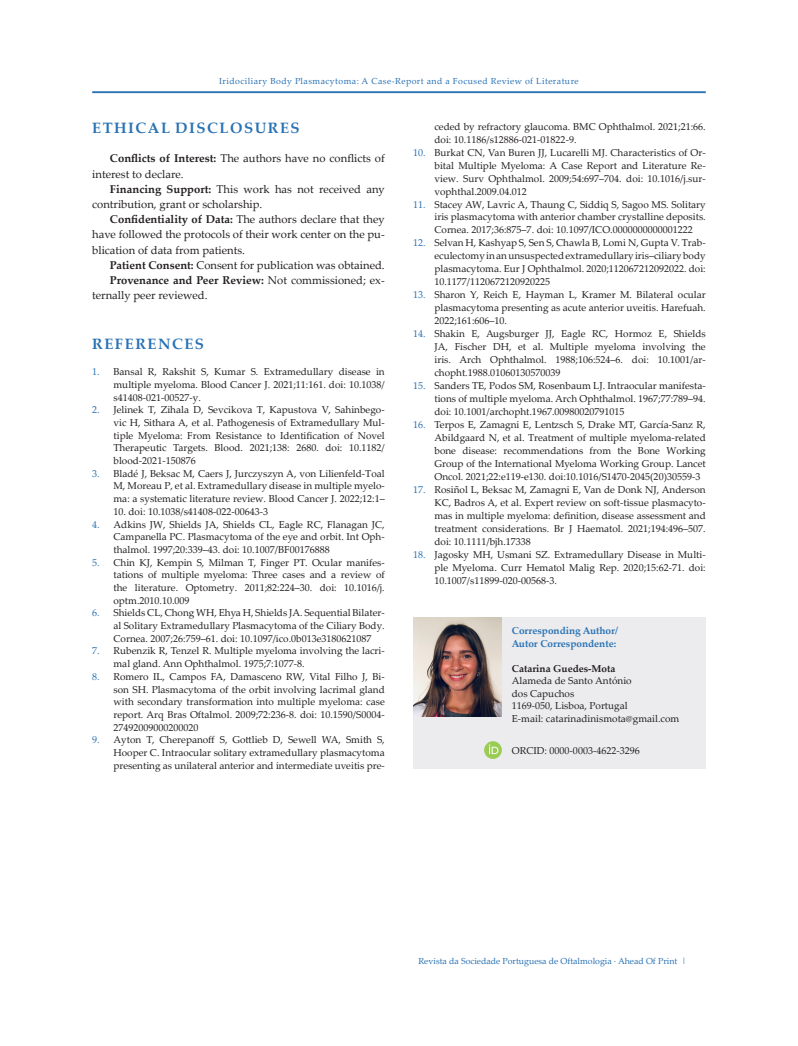
<style>
.page{position:relative;width:798px;height:1046px;background:#fff}
.page>*{position:absolute;margin:0;border:0;box-sizing:border-box;transform-origin:0 0}
.Artigos_-_Titulo_1{font:700 15px "Palatino Linotype";letter-spacing:.1em;color:#2972b4}
.Resumo_-_texto{font:11.25px/15.1px "Palatino Linotype";color:#231f20}
.Referências{font:10px/13px "Palatino Linotype";color:#231f20;text-align:justify}
.t1{font:700 10px/12.5px "Palatino Linotype";color:#2972b4}
.t2{font:700 10px "Palatino Linotype";color:#231f20}
.t3{font:8.75px "Palatino Linotype";letter-spacing:.05em;color:#2972b4}
.t4{font:8.75px "Palatino Linotype";color:#2972b4}
.s1{font-weight:700}
.s2{color:#2972b4}
</style>
<div class="page">
<hr style="left:92px;top:91px;width:613px;height:2px;background:#2972b4">
<div style="left:413px;top:617px;width:292px;height:151px;background:#ececee"></div>
<div style="left:484px;top:741px;width:17px;height:17px;background:#99cc54;border-radius:50%"></div>
<svg style="left:489px;top:744px;width:9px;height:10px"></svg>
<img style="left:413px;top:617px;width:88px;height:99px">
<p class="t3" style="left:219px;top:75px;width:361px">Iridociliary Body Plasmacytoma: A Case-Report and a Focused Review of Literature</p>
<p class="Artigos_-_Titulo_1" style="left:92px;top:117px;width:209px">ETHICAL DISCLOSURES</p>
<p class="Resumo_-_texto" style="left:92px;top:151px;width:294px;text-indent:18px"><span class="s1">Conflicts of Interest:</span> The authors have no conflicts of interest to declare.</p>
<p class="Resumo_-_texto" style="left:92px;top:181px;width:294px;text-indent:18px"><span class="s1">Financing Support:</span> This work has not received any contribution, grant or scholarship.</p>
<p class="Resumo_-_texto" style="left:92px;top:211px;width:294px;text-align:justify;text-indent:18px"><span class="s1">Confidentiality of Data:</span> The authors declare that they have followed the protocols of their work center on the pu&shy;blication of data from patients.</p>
<p class="Resumo_-_texto" style="left:110px;top:257px;width:276px"><span class="s1">Patient Consent:</span> Consent for publication was obtained.</p>
<p class="Resumo_-_texto" style="left:92px;top:272px;width:294px;text-indent:18px"><span class="s1">Provenance and Peer Review:</span> Not commissioned; ex&shy;ternally peer reviewed.</p>
<p class="Artigos_-_Titulo_1" style="left:92px;top:333px;width:113px">REFERENCES</p>
<p class="Referências" style="left:113px;top:365px;width:273px;line-height:12.6px;text-indent:-21px"><span class="s2">1.</span> Bansal R, Rakshit S, Kumar S. Extramedullary disease in multiple myeloma. Blood Cancer J. 2021;11:161. doi: 10.1038/ s41408-021-00527-y.</p>
<p class="Referências" style="left:113px;top:403px;width:273px;line-height:12.6px;text-indent:-21px"><span class="s2">2.</span> Jelinek T, Zihala D, Sevcikova T, Kapustova V, Sahinbego&shy;vic H, Sithara A, et al. Pathogenesis of Extramedullary Mul&shy;tiple Myeloma: From Resistance to Identification of Novel Therapeutic Targets. Blood. 2021;138: 2680. doi: 10.1182/ blood-2021-150876</p>
<p class="Referências" style="left:113px;top:466px;width:273px;line-height:12.6px;text-indent:-21px"><span class="s2">3.</span> Bladé J, Beksac M, Caers J, Jurczyszyn A, von Lilienfeld-Toal M, Moreau P, et al. Extramedullary disease in multiple myelo&shy;ma: a systematic literature review. Blood Cancer J. 2022;12:1–</p>
<p class="Referências" style="left:113px;top:504px;width:156px">10. doi: 10.1038/s41408-022-00643-3</p>
<p class="Referências" style="left:113px;top:517px;width:273px;line-height:12.6px;text-indent:-21px"><span class="s2">4.</span> Adkins JW, Shields JA, Shields CL, Eagle RC, Flanagan JC, Campanella PC. Plasmacytoma of the eye and orbit. Int Oph&shy;thalmol. 1997;20:339–43. doi: 10.1007/BF00176888</p>
<p class="Referências" style="left:113px;top:555px;width:273px;line-height:12.6px;text-indent:-21px"><span class="s2">5.</span> Chin KJ, Kempin S, Milman T, Finger PT. Ocular manifes&shy;tations of multiple myeloma: Three cases and a review of the literature. Optometry. 2011;82:224–30. doi: 10.1016/j. optm.2010.10.009</p>
<p class="Referências" style="left:113px;top:606px;width:273px;line-height:12.6px;text-indent:-21px"><span class="s2">6.</span> Shields CL, Chong WH, Ehya H, Shields JA. Sequential Bilater&shy;al Solitary Extramedullary Plasmacytoma of the Ciliary Body.<br>Cornea. 2007;26:759–61. doi: 10.1097/ico.0b013e3180621087</p>
<p class="Referências" style="left:113px;top:644px;width:273px;line-height:12.6px;text-indent:-21px"><span class="s2">7.</span> Rubenzik R, Tenzel R. Multiple myeloma involving the lacri&shy;mal gland. Ann Ophthalmol. 1975;7:1077-8.</p>
<p class="Referências" style="left:113px;top:669px;width:273px;line-height:12.6px;text-indent:-21px"><span class="s2">8.</span> Romero IL, Campos FA, Damasceno RW, Vital Filho J, Bi&shy;son SH. Plasmacytoma of the orbit involving lacrimal gland with secondary transformation into multiple myeloma: case report. Arq Bras Oftalmol. 2009;72:236-8. doi: 10.1590/S0004- 27492009000200020</p>
<p class="Referências" style="left:113px;top:733px;width:273px;line-height:12.6px;text-indent:-21px"><span class="s2">9.</span> Ayton T, Cherepanoff S, Gottlieb D, Sewell WA, Smith S, Hooper C. Intraocular solitary extramedullary plasmacytoma presenting as unilateral anterior and intermediate uveitis pre-</p>
<p class="Referências" style="left:434px;top:119px;width:273px">ceded by refractory glaucoma. BMC Ophthalmol. 2021;21:66. doi: 10.1186/s12886-021-01822-9.</p>
<p class="Referências" style="left:434px;top:145px;width:273px;text-indent:-21px"><span class="s2">10.</span> Burkat CN, Van Buren JJ, Lucarelli MJ. Characteristics of Or&shy;bital Multiple Myeloma: A Case Report and Literature Re&shy;view. Surv Ophthalmol. 2009;54:697–704. doi: 10.1016/j.sur&shy;vophthal.2009.04.012</p>
<p class="Referências" style="left:434px;top:197px;width:273px;text-indent:-21px"><span class="s2">11.</span> Stacey AW, Lavric A, Thaung C, Siddiq S, Sagoo MS. Solitary iris plasmacytoma with anterior chamber crystalline deposits.<br>Cornea. 2017;36:875–7. doi: 10.1097/ICO.0000000000001222</p>
<p class="Referências" style="left:434px;top:236px;width:273px;text-indent:-21px"><span class="s2">12.</span> Selvan H, Kashyap S, Sen S, Chawla B, Lomi N, Gupta V. Trab&shy;eculectomy in an unsuspected extramedullary iris–ciliary body plasmacytoma. Eur J Ophthalmol. 2020;112067212092022. doi:<br>10.1177/1120672120920225</p>
<p class="Referências" style="left:434px;top:288px;width:273px;text-indent:-21px"><span class="s2">13.</span> Sharon Y, Reich E, Hayman L, Kramer M. Bilateral ocular plasmacytoma presenting as acute anterior uveitis. Harefuah.<br>2022;161:606–10.</p>
<p class="Referências" style="left:434px;top:327px;width:273px;text-indent:-21px"><span class="s2">14.</span> Shakin E, Augsburger JJ, Eagle RC, Hormoz E, Shields JA, Fischer DH, et al. Multiple myeloma involving the iris. Arch Ophthalmol. 1988;106:524–6. doi: 10.1001/ar&shy;chopht.1988.01060130570039</p>
<p class="Referências" style="left:434px;top:379px;width:273px;text-indent:-21px"><span class="s2">15.</span> Sanders TE, Podos SM, Rosenbaum LJ. Intraocular manifesta&shy;tions of multiple myeloma. Arch Ophthalmol. 1967;77:789–94. doi: 10.1001/archopht.1967.00980020791015</p>
<p class="Referências" style="left:434px;top:417px;width:273px;text-indent:-21px"><span class="s2">16.</span> Terpos E, Zamagni E, Lentzsch S, Drake MT, García-Sanz R, Abildgaard N, et al. Treatment of multiple myeloma-related bone disease: recommendations from the Bone Working Group of the International Myeloma Working Group. Lancet Oncol. 2021;22:e119-e130. doi:10.1016/S1470-2045(20)30559-3</p>
<p class="Referências" style="left:434px;top:482px;width:273px;text-indent:-21px"><span class="s2">17.</span> Rosiñol L, Beksac M, Zamagni E, Van de Donk NJ, Anderson KC, Badros A, et al. Expert review on soft‐tissue plasmacyto&shy;mas in multiple myeloma: definition, disease assessment and treatment considerations. Br J Haematol. 2021;194:496–507. doi: 10.1111/bjh.17338</p>
<p class="Referências" style="left:434px;top:547px;width:273px;text-indent:-21px"><span class="s2">18.</span> Jagosky MH, Usmani SZ. Extramedullary Disease in Multi&shy;ple Myeloma. Curr Hematol Malig Rep. 2020;15:62-71. doi:<br>10.1007/s11899-020-00568-3.</p>
<p class="t1" style="left:511px;top:624px;width:108px">Corresponding Author/<br>Autor Correspondente:</p>
<p class="t2" style="left:511px;top:661px;width:105px">Catarina Guedes-Mota</p>
<p class="Referências" style="left:511px;top:674px;width:121px;line-height:12.5px">Alameda de Santo António dos Capuchos</p>
<p class="Referências" style="left:511px;top:699px;width:117px">1169-050, Lisboa, Portugal</p>
<p class="Referências" style="left:511px;top:711px;width:169px">E-mail: catarinadinismota@gmail.com</p>
<p class="Referências" style="left:511px;top:743px;width:129px">ORCID: 0000-0003-4622-3296</p>
<p class="t4" style="left:418px;top:954px;width:289px">Revista da Sociedade Portuguesa de Oftalmologia · Ahead Of Print | 505</p>
</div>
